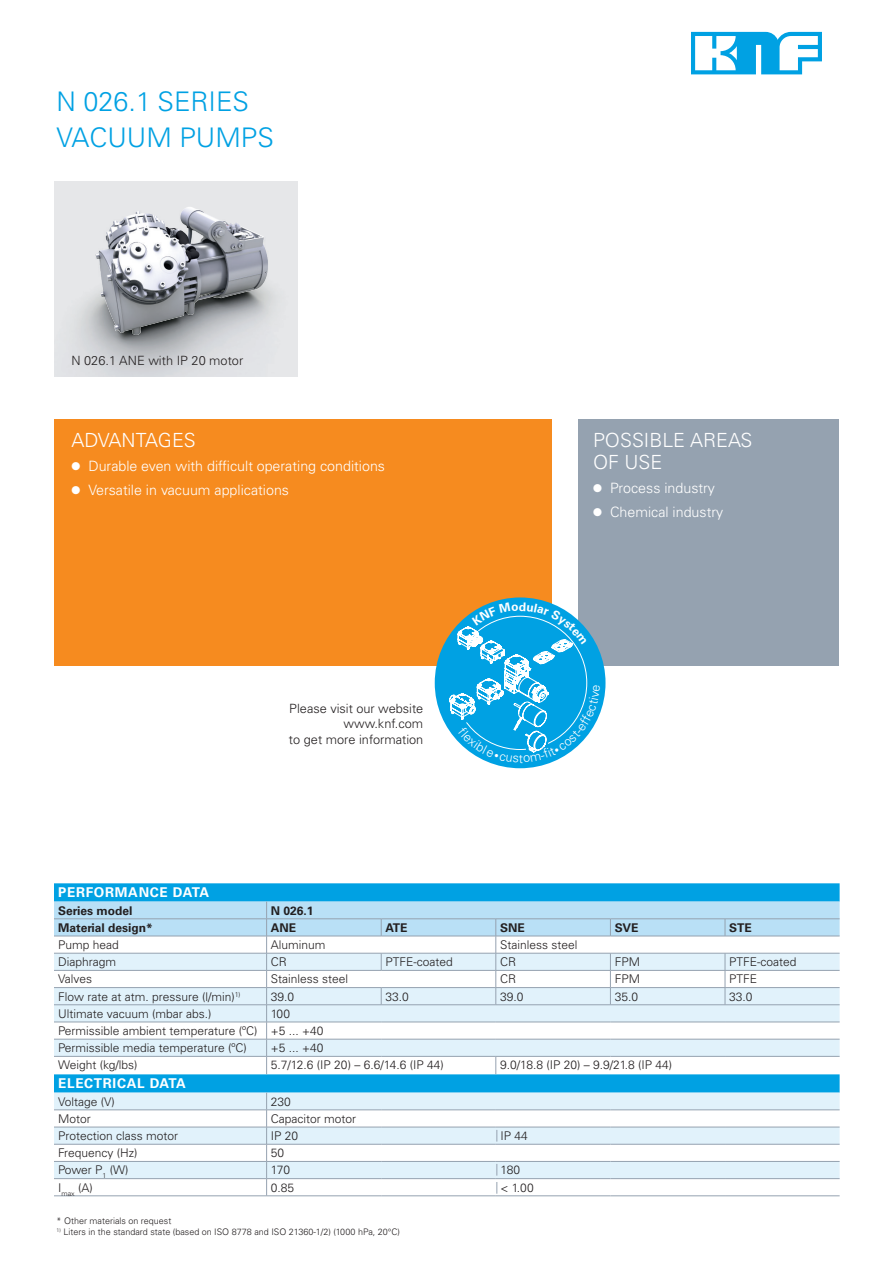
<style>
.page{position:relative;width:893px;height:1263px;background:#fff}
.page>*{position:absolute;margin:0;border:0;box-sizing:border-box;transform-origin:0 0}
.Headline{font:300 27px "Univers LT Pro 45";color:#00a1e3}
.Subline{font:300 19.5px/21.8px "Univers LT Pro 45";color:#fff}
.t1{font:300 14.25px "Univers LT Pro 45";color:#fff}
.Titel_Headline_Tabelle{font:700 13.5px "Univers LT Pro 65";letter-spacing:.05em;color:#fff}
.Bildbezeichnung{font:300 12.75px/15px "Univers LT Pro 45";color:#231f20;text-align:right}
.t2{font:300 12.75px "Univers LT Std";color:#fff}
.Fließtext_Tabelle{font:300 12px "Univers LT Pro 45";color:#231f20}
.Titel_Kopfzeile_Tabelle{font:700 12px "Univers LT Pro 65";color:#231f20}
.Fließtext_Tabelle-2{font:300 9px "Univers LT Pro 45";color:#231f20}
</style>
<div class="page">
<div style="left:54px;top:181px;width:244px;height:195px;background:#e6e7e9"></div>
<img style="left:77px;top:207px;width:197px;height:169px">
<div style="left:54px;top:419px;width:498px;height:246px;background:#f68b1f"></div>
<div style="left:578px;top:419px;width:261px;height:246px;background:#95a2b0"></div>
<svg style="left:691px;top:32px;width:131px;height:42px"></svg>
<svg style="left:54px;top:883px;width:786px;height:210px;background:#0ba5e4"></svg>
<svg style="left:54px;top:1093px;width:786px;height:85px;fill:#e1f2fb"></svg>
<hr style="left:54px;top:1195px;width:213px;height:1px;background:#95a2b0">
<hr style="left:54px;top:1109px;width:213px;height:1px;background:#95a2b0">
<hr style="left:54px;top:1127px;width:213px;height:1px;background:#95a2b0">
<hr style="left:54px;top:1144px;width:213px;height:1px;background:#95a2b0">
<hr style="left:54px;top:1161px;width:213px;height:1px;background:#95a2b0">
<hr style="left:54px;top:1178px;width:213px;height:1px;background:#95a2b0">
<hr style="left:267px;top:1109px;width:114px;height:1px;background:#95a2b0">
<hr style="left:381px;top:1109px;width:115px;height:1px;background:#95a2b0">
<hr style="left:496px;top:1109px;width:114px;height:1px;background:#95a2b0">
<hr style="left:610px;top:1109px;width:115px;height:1px;background:#95a2b0">
<hr style="left:725px;top:1109px;width:115px;height:1px;background:#95a2b0">
<hr style="left:267px;top:1127px;width:114px;height:1px;background:#95a2b0">
<hr style="left:381px;top:1127px;width:115px;height:1px;background:#95a2b0">
<hr style="left:496px;top:1127px;width:114px;height:1px;background:#95a2b0">
<hr style="left:610px;top:1127px;width:115px;height:1px;background:#95a2b0">
<hr style="left:725px;top:1127px;width:115px;height:1px;background:#95a2b0">
<hr style="left:267px;top:1144px;width:114px;height:1px;background:#95a2b0">
<hr style="left:381px;top:1144px;width:115px;height:1px;background:#95a2b0">
<hr style="left:496px;top:1144px;width:114px;height:1px;background:#95a2b0">
<hr style="left:610px;top:1144px;width:115px;height:1px;background:#95a2b0">
<hr style="left:725px;top:1144px;width:115px;height:1px;background:#95a2b0">
<hr style="left:267px;top:1161px;width:114px;height:1px;background:#95a2b0">
<hr style="left:381px;top:1161px;width:115px;height:1px;background:#95a2b0">
<hr style="left:496px;top:1161px;width:114px;height:1px;background:#95a2b0">
<hr style="left:610px;top:1161px;width:115px;height:1px;background:#95a2b0">
<hr style="left:725px;top:1161px;width:115px;height:1px;background:#95a2b0">
<hr style="left:267px;top:1178px;width:114px;height:1px;background:#95a2b0">
<svg style="left:266px;top:1093px;width:1px;height:102px"></svg>
<hr style="left:381px;top:1178px;width:115px;height:1px;background:#95a2b0">
<hr style="left:496px;top:1178px;width:114px;height:1px;background:#95a2b0">
<hr style="left:610px;top:1178px;width:115px;height:1px;background:#95a2b0">
<hr style="left:725px;top:1178px;width:115px;height:1px;background:#95a2b0">
<hr style="left:267px;top:1195px;width:114px;height:1px;background:#95a2b0">
<hr style="left:381px;top:1195px;width:115px;height:1px;background:#95a2b0">
<hr style="left:496px;top:1195px;width:114px;height:1px;background:#95a2b0">
<hr style="left:610px;top:1195px;width:115px;height:1px;background:#95a2b0">
<hr style="left:725px;top:1195px;width:115px;height:1px;background:#95a2b0">
<svg style="left:54px;top:902px;width:786px;height:172px"></svg>
<div style="left:435px;top:597px;width:170px;height:171px;background:#00a1e3;border-radius:50%"></div>
<svg style="left:497px;top:1182px;width:1px;height:12px"></svg>
<svg style="left:438px;top:602px;width:162px;height:161px"></svg>
<p class="Headline" style="left:57px;top:84px;width:194px">N 026.1 SERIES</p>
<p class="Headline" style="left:57px;top:120px;width:219px">VACUUM PUMPS</p>
<p class="Bildbezeichnung" style="left:71px;top:353px;width:173px">N 026.1 ANE with IP 20 motor</p>
<p class="Subline" style="left:71px;top:429px;width:126px">ADVANTAGES</p>
<p class="t1" style="left:71px;top:457px;width:315px">● Durable even with difficult operating conditions</p>
<p class="t1" style="left:71px;top:480px;width:219px">● Versatile in vacuum applications</p>
<p class="Bildbezeichnung" style="left:289px;top:701px;width:136px">Please visit our website www.knf.com<br>to get more information</p>
<p class="Subline" style="left:593px;top:429px;width:161px">POSSIBLE AREAS<br>OF USE</p>
<p class="t1" style="left:593px;top:478px;width:124px">● Process industry</p>
<p class="t1" style="left:593px;top:502px;width:132px">● Chemical industry</p>
<p class="t2" style="left:519px;top:750px;width:6px">t</p>
<p class="Titel_Headline_Tabelle" style="left:58px;top:883px;width:152px">PERFORMANCE DATA</p>
<p class="Titel_Kopfzeile_Tabelle" style="left:58px;top:902px;width:76px">Series model</p>
<p class="Titel_Kopfzeile_Tabelle" style="left:271px;top:902px;width:44px">N 026.1</p>
<p class="Titel_Kopfzeile_Tabelle" style="left:58px;top:919px;width:96px">Material design*</p>
<p class="Titel_Kopfzeile_Tabelle" style="left:271px;top:919px;width:27px">ANE</p>
<p class="Titel_Kopfzeile_Tabelle" style="left:385px;top:919px;width:24px">ATE</p>
<p class="Titel_Kopfzeile_Tabelle" style="left:500px;top:919px;width:26px">SNE</p>
<p class="Titel_Kopfzeile_Tabelle" style="left:615px;top:919px;width:25px">SVE</p>
<p class="Titel_Kopfzeile_Tabelle" style="left:729px;top:919px;width:24px">STE</p>
<p class="Fließtext_Tabelle" style="left:58px;top:937px;width:62px">Pump head</p>
<p class="Fließtext_Tabelle" style="left:271px;top:937px;width:56px">Aluminum</p>
<p class="Fließtext_Tabelle" style="left:500px;top:937px;width:79px">Stainless steel</p>
<p class="Fließtext_Tabelle" style="left:58px;top:954px;width:60px">Diaphragm</p>
<p class="Fließtext_Tabelle" style="left:271px;top:954px;width:18px">CR</p>
<p class="Fließtext_Tabelle" style="left:385px;top:954px;width:69px">PTFE-coated</p>
<p class="Fließtext_Tabelle" style="left:500px;top:954px;width:18px">CR</p>
<p class="Fließtext_Tabelle" style="left:615px;top:954px;width:27px">FPM</p>
<p class="Fließtext_Tabelle" style="left:729px;top:954px;width:69px">PTFE-coated</p>
<p class="Fließtext_Tabelle" style="left:58px;top:971px;width:35px">Valves</p>
<p class="Fließtext_Tabelle" style="left:271px;top:971px;width:79px">Stainless steel</p>
<p class="Fließtext_Tabelle" style="left:500px;top:971px;width:18px">CR</p>
<p class="Fließtext_Tabelle" style="left:615px;top:971px;width:27px">FPM</p>
<p class="Fließtext_Tabelle" style="left:729px;top:971px;width:30px">PTFE</p>
<p class="Fließtext_Tabelle" style="left:58px;top:988px;width:184px">Flow rate at atm. pressure (l/min)<sup>1)</sup></p>
<p class="Fließtext_Tabelle" style="left:271px;top:988px;width:25px">39.0</p>
<p class="Fließtext_Tabelle" style="left:385px;top:988px;width:25px">33.0</p>
<p class="Fließtext_Tabelle" style="left:500px;top:988px;width:25px">39.0</p>
<p class="Fließtext_Tabelle" style="left:615px;top:988px;width:25px">35.0</p>
<p class="Fließtext_Tabelle" style="left:729px;top:988px;width:25px">33.0</p>
<p class="Fließtext_Tabelle" style="left:58px;top:1005px;width:155px">Ultimate vacuum (mbar abs.)</p>
<p class="Fließtext_Tabelle" style="left:271px;top:1005px;width:21px">100</p>
<p class="Fließtext_Tabelle" style="left:58px;top:1023px;width:201px">Permissible ambient temperature (ºC)</p>
<p class="Fließtext_Tabelle" style="left:271px;top:1023px;width:54px">+5 ... +40</p>
<p class="Fließtext_Tabelle" style="left:58px;top:1040px;width:190px">Permissible media temperature (ºC)</p>
<p class="Fließtext_Tabelle" style="left:271px;top:1040px;width:54px">+5 ... +40</p>
<p class="Fließtext_Tabelle" style="left:58px;top:1057px;width:81px">Weight (kg/lbs)</p>
<p class="Fließtext_Tabelle" style="left:271px;top:1057px;width:174px">5.7/12.6 (IP 20) – 6.6/14.6 (IP 44)</p>
<p class="Fließtext_Tabelle" style="left:500px;top:1057px;width:174px">9.0/18.8 (IP 20) – 9.9/21.8 (IP 44)</p>
<p class="Titel_Headline_Tabelle" style="left:58px;top:1074px;width:129px">ELECTRICAL DATA</p>
<p class="Fließtext_Tabelle" style="left:58px;top:1093px;width:58px">Voltage (V)</p>
<p class="Fließtext_Tabelle" style="left:271px;top:1093px;width:22px">230</p>
<p class="Fließtext_Tabelle" style="left:58px;top:1111px;width:34px">Motor</p>
<p class="Fließtext_Tabelle" style="left:271px;top:1111px;width:87px">Capacitor motor</p>
<p class="Fließtext_Tabelle" style="left:58px;top:1128px;width:121px">Protection class motor</p>
<p class="Fließtext_Tabelle" style="left:271px;top:1128px;width:29px">IP 20</p>
<p class="Fließtext_Tabelle" style="left:500px;top:1128px;width:29px">IP 44</p>
<p class="Fließtext_Tabelle" style="left:58px;top:1145px;width:81px">Frequency (Hz)</p>
<p class="Fließtext_Tabelle" style="left:271px;top:1145px;width:15px">50</p>
<p class="Fließtext_Tabelle" style="left:58px;top:1162px;width:72px">Power P<sub>1</sub> (W)</p>
<p class="Fließtext_Tabelle" style="left:271px;top:1162px;width:21px">170</p>
<p class="Fließtext_Tabelle" style="left:500px;top:1162px;width:21px">180</p>
<p class="Fließtext_Tabelle" style="left:58px;top:1179px;width:36px">I<sub>max</sub> (A)</p>
<p class="Fließtext_Tabelle" style="left:271px;top:1179px;width:25px">0.85</p>
<p class="Fließtext_Tabelle" style="left:500px;top:1179px;width:35px">&lt; 1.00</p>
<p class="Fließtext_Tabelle-2" style="left:57px;top:1215px;width:116px">* Other materials on request</p>
<p class="Fließtext_Tabelle-2" style="left:57px;top:1226px;width:345px"><sup>1)</sup> Liters in the standard state (based on ISO 8778 and ISO 21360-1/2) (1000 hPa, 20°C)</p>
</div>
